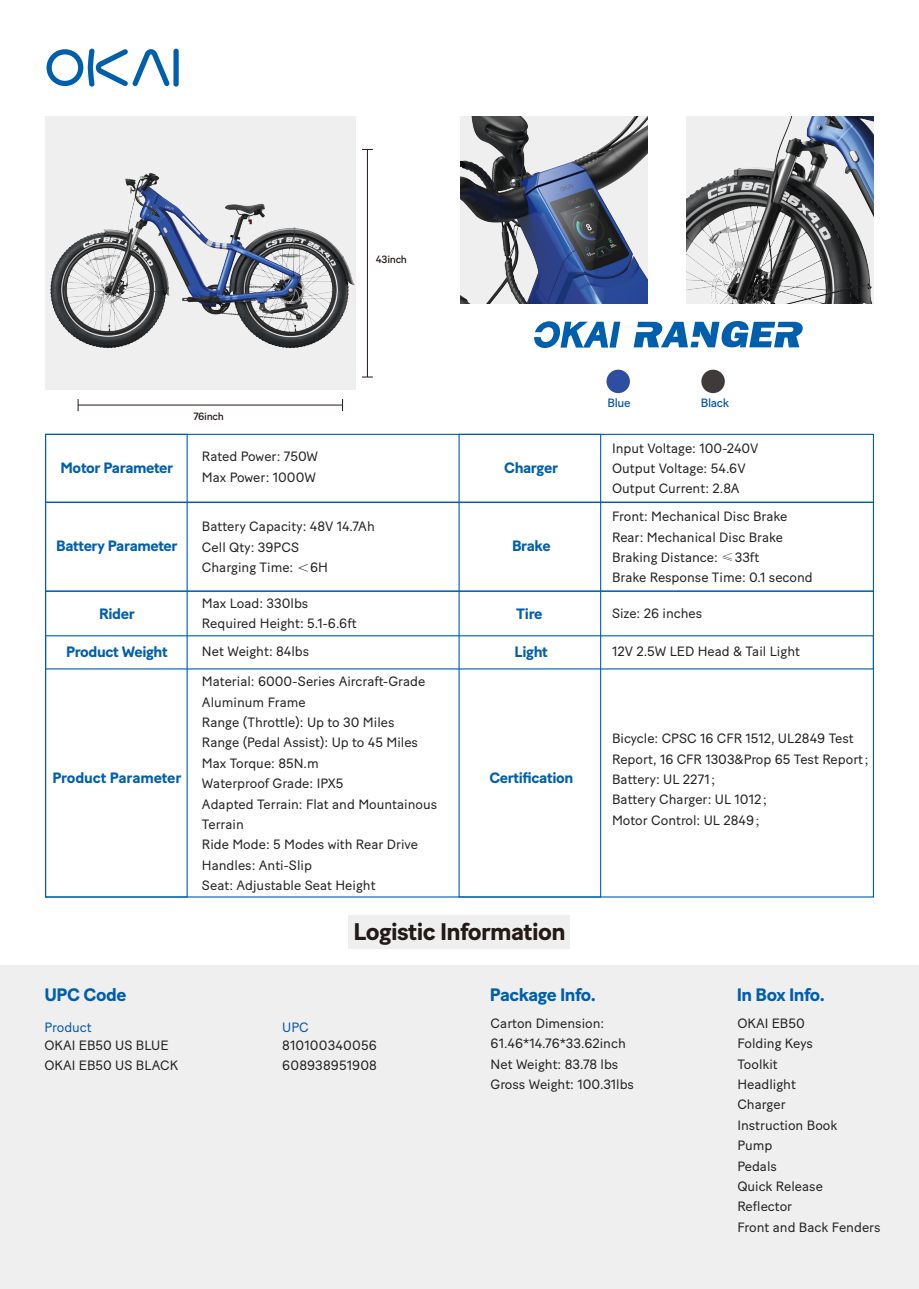
<style>
.page{position:relative;width:919px;height:1289px;background:#fff}
.page>*{position:absolute;margin:0;border:0;box-sizing:border-box;transform-origin:0 0}
.t1{font:700 24px "Baton Turbo";letter-spacing:-.025em;color:#231916}
.t2{font:700 18px "Baton Turbo";letter-spacing:-.025em;color:#005fad}
.t3{font:700 15px "Baton Turbo";letter-spacing:-.025em;color:#005fad}
.t4{font:13.5px/20.4px "Baton Turbo";color:#222}
.t5{font:13.5px "Baton Turbo";color:#075aa2}
.t6{font:12px "Baton Turbo";letter-spacing:-.025em;color:#075aa2}
.t7{font:10.5px "Baton Turbo";letter-spacing:-.025em;color:#231916}
.s1{font-family:"Adobe Song Std";font-weight:300}
</style>
<div class="page">
<img style="left:686px;top:116px;width:187px;height:188px">
<img style="left:460px;top:116px;width:187px;height:188px">
<svg style="left:46px;top:48px;width:124px;height:39px"></svg>
<div style="left:173px;top:49px;width:6px;height:38px;background:#005fad;border-radius:3px"></div>
<svg style="left:342px;top:399px;width:1px;height:12px"></svg>
<hr style="left:78px;top:404px;width:264px;height:1px;background:#231916">
<hr style="left:367px;top:149px;width:1px;height:228px;background:#231916">
<div style="left:0;top:965px;width:918px;height:323px;background:#efeff0"></div>
<svg style="left:45px;top:433px;width:829px;height:68px"></svg>
<svg style="left:47px;top:501px;width:827px;height:89px"></svg>
<svg style="left:45px;top:590px;width:829px;height:308px"></svg>
<div style="left:45px;top:434px;width:143px;height:463px;border:1px solid #005fad"></div>
<div style="left:458px;top:434px;width:143px;height:463px;border:1px solid #005fad"></div>
<div style="left:606px;top:369px;width:24px;height:24px;background:#2e4fa1;border-radius:50%"></div>
<div style="left:701px;top:369px;width:23px;height:24px;background:#3f3b3a;border-radius:50%"></div>
<div style="left:348px;top:915px;width:221px;height:34px;background:#efeff0"></div>
<div style="left:46px;top:116px;width:310px;height:274px;background:#efeff0"></div>
<svg style="left:633px;top:321px;width:169px;height:26px"></svg>
<svg style="left:534px;top:321px;width:86px;height:27px"></svg>
<img style="left:45px;top:162px;width:323px;height:198px">
<p class="t7" style="left:376px;top:251px;width:33px">43inch</p>
<p class="t3" style="left:60px;top:456px;width:114px">Motor Parameter</p>
<p class="t3" style="left:56px;top:534px;width:123px">Battery Parameter</p>
<p class="t7" style="left:193px;top:408px;width:32px">76inch</p>
<p class="t4" style="left:202px;top:445px;width:118px">Rated Power: 750W<br>Max Power: 1000W</p>
<p class="t4" style="left:202px;top:515px;width:174px">Battery Capacity: 48V 14.7Ah<br>Cell Qty: 39PCS<br>Charging Time: <span class="s1">＜</span>6H</p>
<p class="t3" style="left:504px;top:456px;width:55px">Charger</p>
<p class="t3" style="left:512px;top:534px;width:40px">Brake</p>
<p class="t6" style="left:607px;top:394px;width:25px">Blue</p>
<p class="t6" style="left:700px;top:394px;width:30px">Black</p>
<p class="t4" style="left:612px;top:436px;width:148px">Input Voltage: 100-240V<br>Output Voltage: 54.6V<br>Output Current: 2.8A</p>
<p class="t4" style="left:612px;top:505px;width:202px">Front: Mechanical Disc Brake<br>Rear: Mechanical Disc Brake<br>Braking Distance: <span class="s1">≤</span>33ft<br>Brake Response Time: 0.1 second</p>
<p class="t4" style="left:202px;top:591px;width:156px">Max Load: 330lbs<br>Required Height: 5.1-6.6ft</p>
<p class="t4" style="left:202px;top:639px;width:109px">Net Weight: 84lbs</p>
<p class="t3" style="left:99px;top:602px;width:37px">Rider</p>
<p class="t4" style="left:612px;top:602px;width:92px">Size: 26 inches</p>
<p class="t3" style="left:66px;top:640px;width:103px">Product Weight</p>
<p class="t3" style="left:516px;top:602px;width:28px">Tire</p>
<p class="t3" style="left:514px;top:640px;width:35px">Light</p>
<p class="t4" style="left:612px;top:639px;width:189px">12V 2.5W LED Head &amp; Tail Light</p>
<p class="t3" style="left:52px;top:766px;width:131px">Product Parameter</p>
<p class="t4" style="left:202px;top:670px;width:237px">Material: 6000-Series Aircraft-Grade<br>Aluminum Frame<br>Range (Throttle): Up to 30 Miles<br>Range (Pedal Assist): Up to 45 Miles<br>Max Torque: 85N.m<br>Waterproof Grade: IPX5<br>Adapted Terrain: Flat and Mountainous<br>Terrain<br>Ride Mode: 5 Modes with Rear Drive<br>Handles: Anti-Slip<br>Seat: Adjustable Seat Height</p>
<p class="t3" style="left:489px;top:766px;width:85px">Certification</p>
<h1 class="t1" style="left:353px;top:913px;width:213px">Logistic Information</h1>
<p class="t4" style="left:612px;top:727px;width:266px">Bicycle: CPSC 16 CFR 1512, UL2849 Test<br>Report, 16 CFR 1303&amp;Prop 65 Test Report<span class="s1">；<br></span>Battery: UL 2271<span class="s1">；<br></span>Battery Charger: UL 1012<span class="s1">；<br></span>Motor Control: UL 2849<span class="s1">；</span></p>
<h2 class="t2" style="left:44px;top:981px;width:84px">UPC Code</h2>
<p class="t4" style="left:44px;top:1033px;width:135px">OKAI EB50 US BLUE<br>OKAI EB50 US BLACK</p>
<p class="t4" style="left:282px;top:1033px;width:96px">810100340056<br>608938951908</p>
<p class="t5" style="left:44px;top:1016px;width:49px">Product</p>
<p class="t5" style="left:282px;top:1016px;width:28px">UPC</p>
<h2 class="t2" style="left:490px;top:981px;width:107px">Package Info.</h2>
<p class="t4" style="left:490px;top:1011px;width:145px">Carton Dimension:<br>61.46*14.76*33.62inch<br>Net Weight: 83.78 lbs<br>Gross Weight: 100.31lbs</p>
<h2 class="t2" style="left:736px;top:981px;width:90px">In Box Info.</h2>
<p class="t4" style="left:737px;top:1011px;width:145px">OKAI EB50<br>Folding Keys<br>Toolkit<br>Headlight<br>Charger<br>Instruction Book<br>Pump<br>Pedals<br>Quick Release<br>Reflector<br>Front and Back Fenders</p>
</div>
